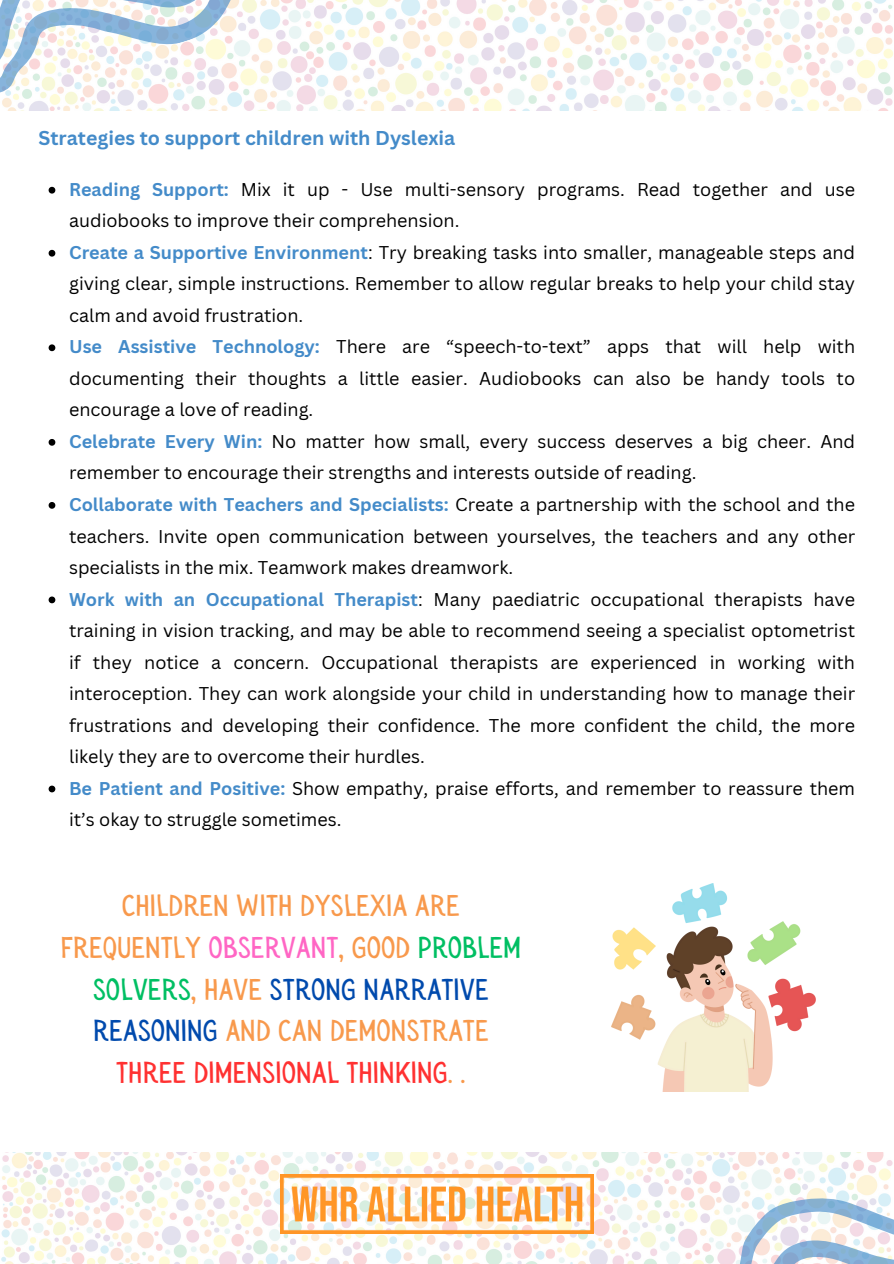
<style>
.page{position:relative;width:894px;height:1264px;background:#fff}
.page>*{position:absolute;margin:0;border:0;box-sizing:border-box;transform-origin:0 0}
.t1{font:30.3px/41.7px "Sensa Wild Fill";color:#f8994c;text-align:center}
.t2{font:700 19.5px "Canva Sans";color:#448bc9}
.t3{font:18px/31.5px "Canva Sans";color:#000;text-align:justify}
.s1{font-weight:700;color:#448bc9}
.s2{color:#ff66c4}
.s3{color:#00bf63}
.s4{color:#004aad}
.s5{color:#ff3131}
</style>
<div class="page">
<img style="left:294px;top:0;width:599px;height:111px">
<img style="left:1px;top:1152px;width:645px;height:111px">
<img style="left:281px;top:1174px;width:312px;height:59px">
<svg style="left:49px;top:187px;width:6px;height:6px"></svg>
<svg style="left:49px;top:250px;width:6px;height:6px"></svg>
<svg style="left:49px;top:344px;width:6px;height:7px"></svg>
<svg style="left:49px;top:439px;width:6px;height:6px"></svg>
<svg style="left:49px;top:502px;width:6px;height:6px"></svg>
<svg style="left:49px;top:596px;width:6px;height:7px"></svg>
<svg style="left:49px;top:785px;width:6px;height:7px"></svg>
<img style="left:611px;top:883px;width:203px;height:208px">
<svg style="left:0;top:0;width:294px;height:111px"></svg>
<svg style="left:646px;top:1152px;width:247px;height:111px"></svg>
<p class="t2" style="left:38px;top:124px;width:418px">Strategies to support children with Dyslexia</p>
<p class="t3" style="left:69px;top:173px;width:787px"><span class="s1">Reading Support:</span> Mix it up - Use multi-sensory programs. Read together and use audiobooks to improve their comprehension.</p>
<p class="t3" style="left:69px;top:236px;width:787px"><span class="s1">Create a Supportive Environment</span>: Try breaking tasks into smaller, manageable steps and giving clear, simple instructions. Remember to allow regular breaks to help your child stay calm and avoid frustration.</p>
<h2 class="t3" style="left:69px;top:331px;width:787px"><span class="s1">Use Assistive Technology:</span> There are “speech-to-text” apps that will help with documenting their thoughts a little easier. Audiobooks can also be handy tools to encourage a love of reading.</h2>
<p class="t3" style="left:69px;top:425px;width:787px"><span class="s1">Celebrate Every Win:</span> No matter how small, every success deserves a big cheer. And remember to encourage their strengths and interests outside of reading.</p>
<p class="t3" style="left:69px;top:488px;width:787px"><span class="s1">Collaborate with Teachers and Specialists:</span> Create a partnership with the school and the teachers. Invite open communication between yourselves, the teachers and any other specialists in the mix. Teamwork makes dreamwork.</p>
<p class="t3" style="left:69px;top:583px;width:787px"><span class="s1">Work with an Occupational Therapist</span>: Many paediatric occupational therapists have training in vision tracking, and may be able to recommend seeing a specialist optometrist if they notice a concern. Occupational therapists are experienced in working with interoception. They can work alongside your child in understanding how to manage their frustrations and developing their confidence. The more confident the child, the more likely they are to overcome their hurdles.</p>
<p class="t3" style="left:69px;top:772px;width:787px"><span class="s1">Be Patient and Positive:</span> Show empathy, praise efforts, and remember to reassure them it’s okay to struggle sometimes.</p>
<p class="t1" style="left:60px;top:885px;width:462px">CHILDREN WITH DYSLEXIA ARE<br>FREQUENTLY <span class="s2">OBSERVANT</span>, GOOD <span class="s3">PROBLEM<br>SOLVERS</span>, HAVE <span class="s4">STRONG NARRATIVE<br>REASONING</span> AND CAN DEMONSTRATE<br><span class="s5">THREE DIMENSIONAL THINKING</span>. .</p>
</div>
